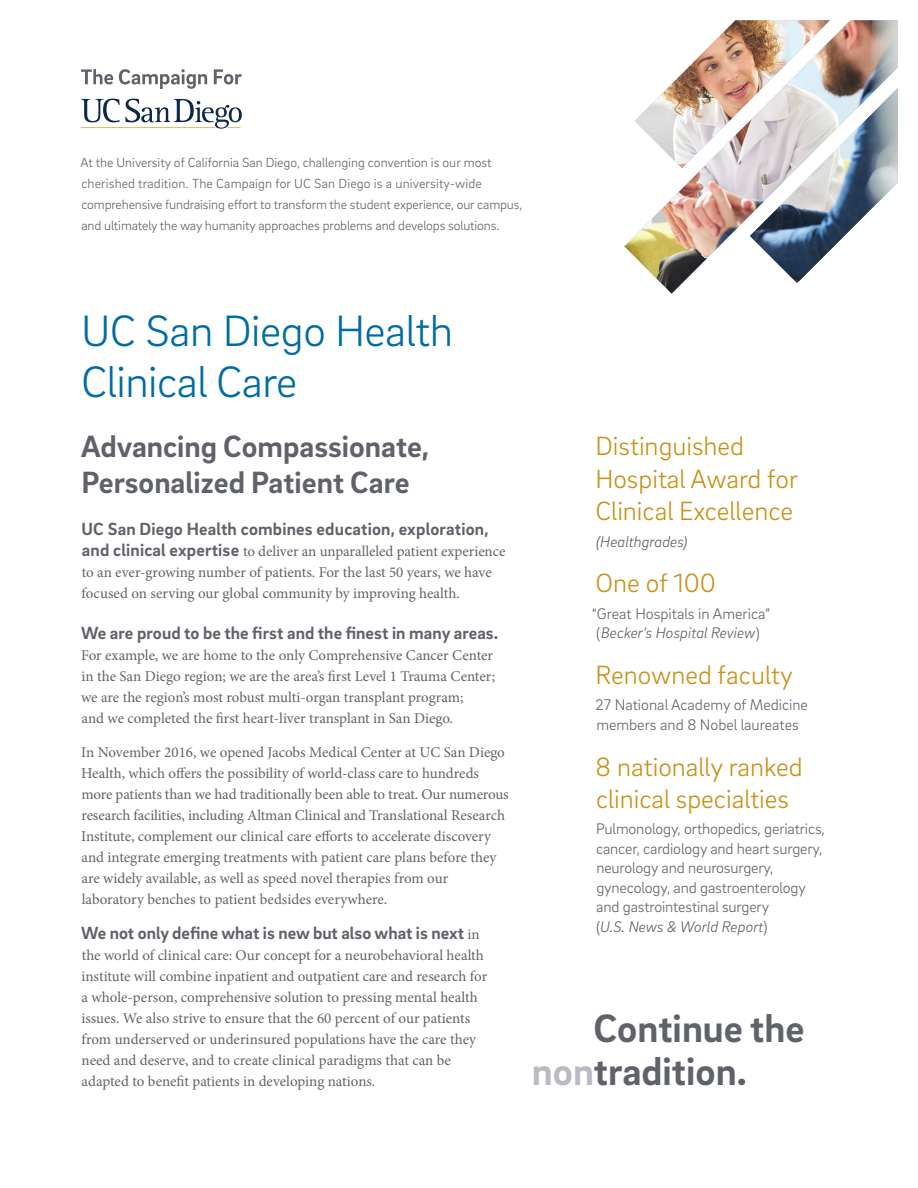
<style>
.page{position:relative;width:918px;height:1188px;background:#fff}
.page>*{position:absolute;margin:0;border:0;box-sizing:border-box;transform-origin:0 0}
.t1{font:300 45px/51px "Brix Sans";letter-spacing:-.01em;color:#006ca4}
.t2{font:700 40.5px/43.5px "Brix Sans";color:#5f6369}
.t3{font:700 31.5px/36px "Brix Sans";color:#5f6369}
.t4{font:300 27px/32.4px "Brix Sans";color:#c89118}
.t5{font:700 18px "Brix Sans";letter-spacing:.005em;color:#5f6369}
.t6{font:300 15.75px/19.5px "Brix Sans";letter-spacing:-.01em;color:#5f6369}
.t7{font:italic 300 15.75px "Brix Sans";color:#5f6369}
.t8{font:15px/21px "Minion Pro";letter-spacing:-.005em;color:#5f6369}
.t9{font:300 13.5px/21px "Brix Sans";letter-spacing:-.01em;color:#5f6369}
.s1{font-family:"Brix Sans";font-weight:700;font-size:18px}
.s2{font-family:"Minion Pro";font-weight:400;font-size:15px}
.s3{font-style:italic}
.s4{color:#b9bbc2}
</style>
<div class="page">
<svg style="left:81px;top:99px;width:161px;height:30px"></svg>
<svg style="left:81px;top:69px;width:32px;height:15px"></svg>
<svg style="left:119px;top:69px;width:88px;height:20px"></svg>
<svg style="left:214px;top:69px;width:28px;height:15px"></svg>
<img style="left:624px;top:20px;width:274px;height:274px">
<p class="t9" style="left:81px;top:151px;width:443px">At the University of California San Diego, challenging convention is our most cherished tradition. The Campaign for UC San Diego is a university-wide comprehensive fundraising effort to transform the student experience, our campus, and ultimately the way humanity approaches problems and develops solutions.</p>
<h1 class="t1" style="left:81px;top:304px;width:374px">UC San Diego Health<br>Clinical Care</h1>
<h3 class="t3" style="left:81px;top:427px;width:350px">Advancing Compassionate,<br>Personalized Patient Care</h3>
<p class="t5" style="left:81px;top:517px;width:409px">UC San Diego Health combines education, exploration,</p>
<p class="t8" style="left:82px;top:540px;width:425px"><span class="s1">and clinical expertise</span> to deliver an unparalleled patient experience to an ever-growing number of patients. For the last 50 years, we have focused on serving our global community by improving health.</p>
<p class="t5" style="left:81px;top:621px;width:419px">We are proud to be the first and the finest in many areas.</p>
<p class="t8" style="left:81px;top:645px;width:416px">For example, we are home to the only Comprehensive Cancer Center in the San Diego region; we are the area’s first Level 1 Trauma Center; we are the region’s most robust multi-organ transplant program;<br>and we completed the first heart-liver transplant in San Diego.</p>
<p class="t8" style="left:81px;top:742px;width:429px">In November 2016, we opened Jacobs Medical Center at UC San Diego Health, which offers the possibility of world-class care to hundreds more patients than we had traditionally been able to treat. Our numerous research facilities, including Altman Clinical and Translational Research Institute, complement our clinical care efforts to accelerate discovery and integrate emerging treatments with patient care plans before they are widely available, as well as speed novel therapies from our laboratory benches to patient bedsides everywhere.</p>
<p class="t5" style="left:81px;top:921px;width:400px">We not only define what is new but also what is next <span class="s2">in</span></p>
<p class="t8" style="left:81px;top:945px;width:407px">the world of clinical care: Our concept for a neurobehavioral health institute will combine inpatient and outpatient care and research for a whole-person, comprehensive solution to pressing mental health issues. We also strive to ensure that the 60 percent of our patients from underserved or underinsured populations have the care they need and deserve, and to create clinical paradigms that can be adapted to benefit patients in developing nations.</p>
<h3 class="t4" style="left:596px;top:429px;width:204px">Distinguished<br>Hospital Award for<br>Clinical Excellence</h3>
<p class="t7" style="left:596px;top:531px;width:93px">(Healthgrades)</p>
<h3 class="t4" style="left:596px;top:566px;width:122px">One of 100</h3>
<p class="t6" style="left:592px;top:603px;width:180px">“Great Hospitals in America” (<span class="s3">Becker’s Hospital Review</span>)</p>
<h3 class="t4" style="left:596px;top:658px;width:199px">Renowned faculty</h3>
<p class="t6" style="left:596px;top:695px;width:214px">27 National Academy of Medicine members and 8 Nobel laureates</p>
<h3 class="t4" style="left:596px;top:749px;width:209px">8 nationally ranked clinical specialties</h3>
<p class="t6" style="left:596px;top:819px;width:230px">Pulmonology, orthopedics, geriatrics, cancer, cardiology and heart surgery, neurology and neurosurgery, gynecology, and gastroenterology and gastrointestinal surgery<br>(<span class="s3">U.S. News &amp; World Report</span>)</p>
<h2 class="t2" style="left:532px;top:1004px;width:274px;text-indent:62px">Continue the <span class="s4">non</span>tradition.</h2>
</div>
